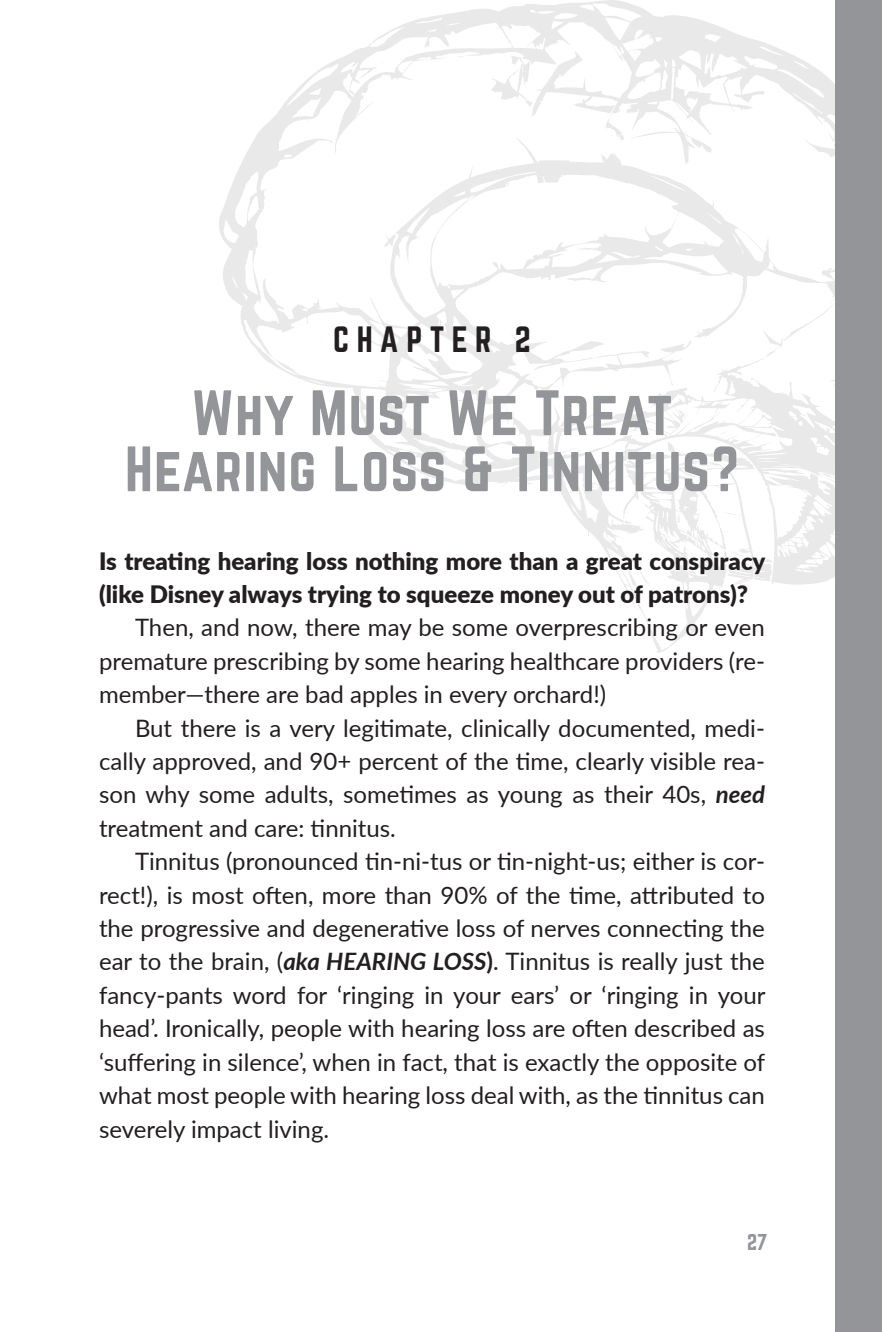
<style>
.page{position:relative;width:882px;height:1332px;background:#fff}
.page>*{position:absolute;margin:0;border:0;box-sizing:border-box;transform-origin:0 0}
.t1{font:56px/56.2px "Norwester";letter-spacing:.02em;color:#939598;text-align:center}
.t2{font:32px "Norwester";letter-spacing:.23em;color:#231f20}
.t3{font:24px/33.4px "Lato";color:#231f20;text-align:justify}
.t4{font:900 24px/33.4px "Lato";color:#231f20}
.t5{font:20px "Norwester";color:#939598}
.s1{font-weight:700;font-style:italic}
.s2{font-weight:700}
</style>
<div class="page">
<svg style="left:219px;top:0;width:616px;height:653px"></svg>
<div style="left:835px;top:0;width:47px;height:1332px;background:#939598"></div>
<h2 class="t2" style="left:333px;top:324px;width:199px">CHAPTER 2</h2>
<h1 class="t1" style="left:125px;top:387px;width:616px">Why Must We Treat<br>Hearing Loss &amp; Tinnitus?</h1>
<p class="t4" style="left:99px;top:543px;width:668px">Is treating hearing loss nothing more than a great conspiracy (like Disney always trying to squeeze money out of patrons)?</p>
<p class="t3" style="left:99px;top:610px;width:668px;text-indent:36px">Then, and now, there may be some overprescribing or even premature prescribing by some hearing healthcare providers (re&shy;member—there are bad apples in every orchard!)</p>
<p class="t3" style="left:99px;top:710px;width:667px;text-indent:36px">But there is a very legitimate, clinically documented, medi&shy;cally approved, and 90+ percent of the time, clearly visible rea&shy;son why some adults, sometimes as young as their 40s, <span class="s1">need </span>treatment and care: tinnitus.</p>
<p class="t3" style="left:99px;top:844px;width:668px;text-indent:36px">Tinnitus (pronounced tin-ni-tus or tin-night-us; either is cor&shy;rect!), is most often, more than 90% of the time, attributed to the progressive and degenerative loss of nerves connecting the ear to the brain, (<span class="s1">aka HEARING LOSS</span><span class="s2">)</span>. Tinnitus is really just the fancy-pants word for ‘ringing in your ears’ or ‘ringing in your head’. Ironically, people with hearing loss are often described as ‘suffering in silence’, when in fact, that is exactly the opposite of what most people with hearing loss deal with, as the tinnitus can severely impact living.</p>
<p class="t5" style="left:747px;top:1232px;width:22px">27</p>
</div>
